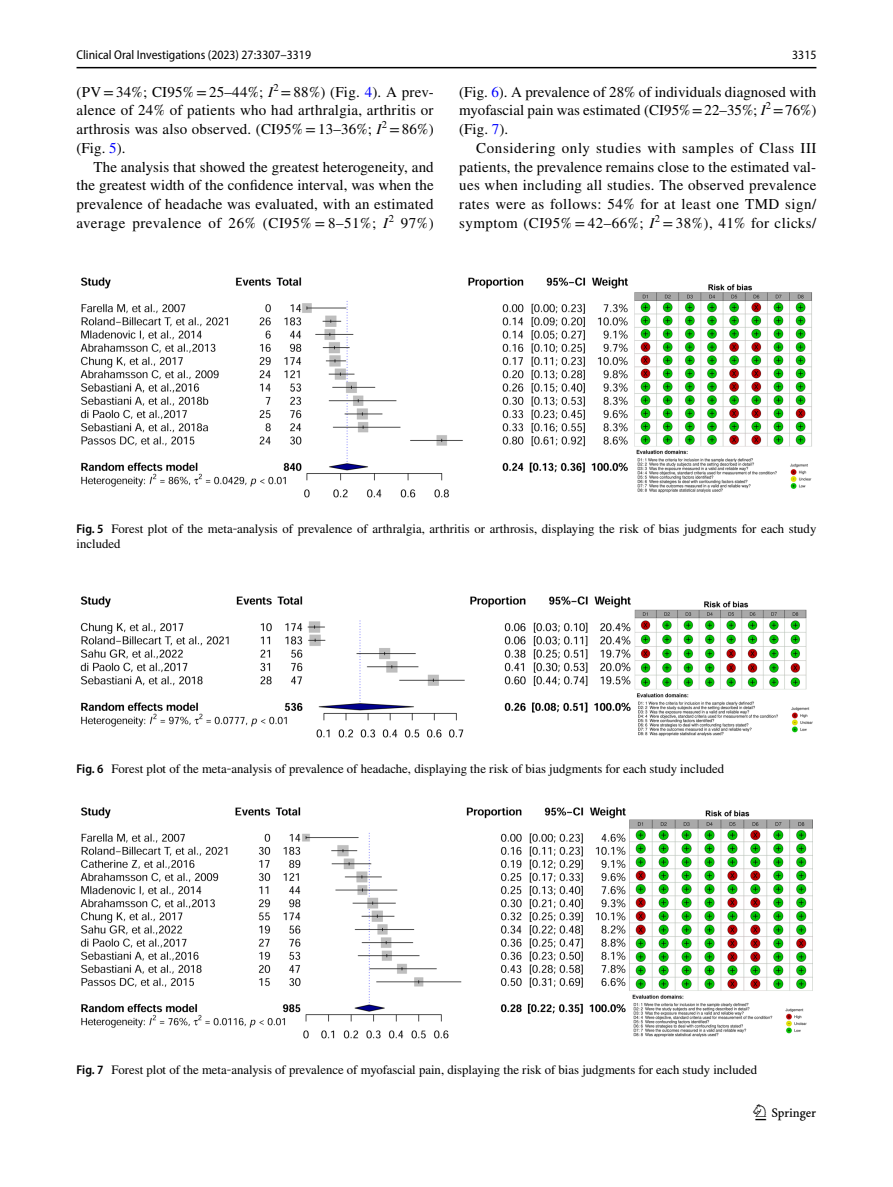
<style>
.page{position:relative;width:893px;height:1187px;background:#fff}
.page>*{position:absolute;margin:0;border:0;box-sizing:border-box;transform-origin:0 0}
.t1{font:22.5px "Springnew Regular 3";color:#000}
.t2{font:15px/18.8px "STIX";letter-spacing:.015em;color:#000;text-align:justify}
.t3{font:12.75px/15px "STIX";color:#000}
.t4{font:semi-condensed 12.75px "Myriad Pro";color:#000}
.s1{font-style:italic}
.s2{color:#00f}
.s3{font-family:"Myriad Pro";font-weight:600;font-stretch:semi-condensed}
.s4{font-family:"Code 2000"}
</style>
<div class="page">
<hr style="left:77px;top:67px;width:739px;height:1px;background:#000">
<img style="left:81px;top:278px;width:731px;height:219px">
<img style="left:81px;top:596px;width:731px;height:141px">
<img style="left:81px;top:807px;width:731px;height:231px">
<p class="t4" style="left:77px;top:48px;width:236px">Clinical Oral Investigations (2023) 27:3307–3319</p>
<p class="t4" style="left:792px;top:48px;width:26px">3315</p>
<p class="t2" style="left:76px;top:83px;width:359px">(PV =34%; CI95% =25–44%; <span class="s1">I</span><sup>2</sup> =88%) (Fig. <span class="s2">4</span>). A prev&shy;alence of 24% of patients who had arthralgia, arthritis or arthrosis was also observed. (CI95% =13–36%; <span class="s1">I</span><sup>2</sup> =86%) (Fig. <span class="s2">5</span>).</p>
<p class="t2" style="left:77px;top:158px;width:359px;text-indent:17px">The analysis that showed the greatest heterogeneity, and the greatest width of the confidence interval, was when the prevalence of headache was evaluated, with an estimated average prevalence of 26% (CI95% = 8–51%; <span class="s1">I</span><sup>2</sup> 97%)</p>
<p class="t2" style="left:459px;top:83px;width:359px">(Fig. <span class="s2">6</span>). A prevalence of 28% of individuals diagnosed with myofascial pain was estimated (CI95%=22–35%; <span class="s1">I</span><sup>2</sup> =76%) (Fig. <span class="s2">7</span>).</p>
<p class="t2" style="left:459px;top:139px;width:359px;text-indent:17px">Considering only studies with samples of Class III patients, the prevalence remains close to the estimated val&shy;ues when including all studies. The observed prevalence rates were as follows: 54% for at least one TMD sign/ symptom (CI95% = 42–66%; <span class="s1">I</span><sup>2</sup> = 38%), 41% for clicks/</p>
<p class="t3" style="left:77px;top:521px;width:741px"><span class="s3">Fig. 5</span> Forest plot of the meta<span class="s4">‐</span>analysis of prevalence of arthralgia, arthritis or arthrosis, displaying the risk of bias judgments for each study included</p>
<p class="t3" style="left:77px;top:761px;width:649px"><span class="s3">Fig. 6</span> Forest plot of the meta<span class="s4">‐</span>analysis of prevalence of headache, displaying the risk of bias judgments for each study included</p>
<p class="t3" style="left:77px;top:1062px;width:682px"><span class="s3">Fig. 7</span> Forest plot of the meta<span class="s4">‐</span>analysis of prevalence of myofascial pain, displaying the risk of bias judgments for each study included</p>
<h1 class="t1" style="left:755px;top:1104px;width:62px">1 3</h1>
</div>
